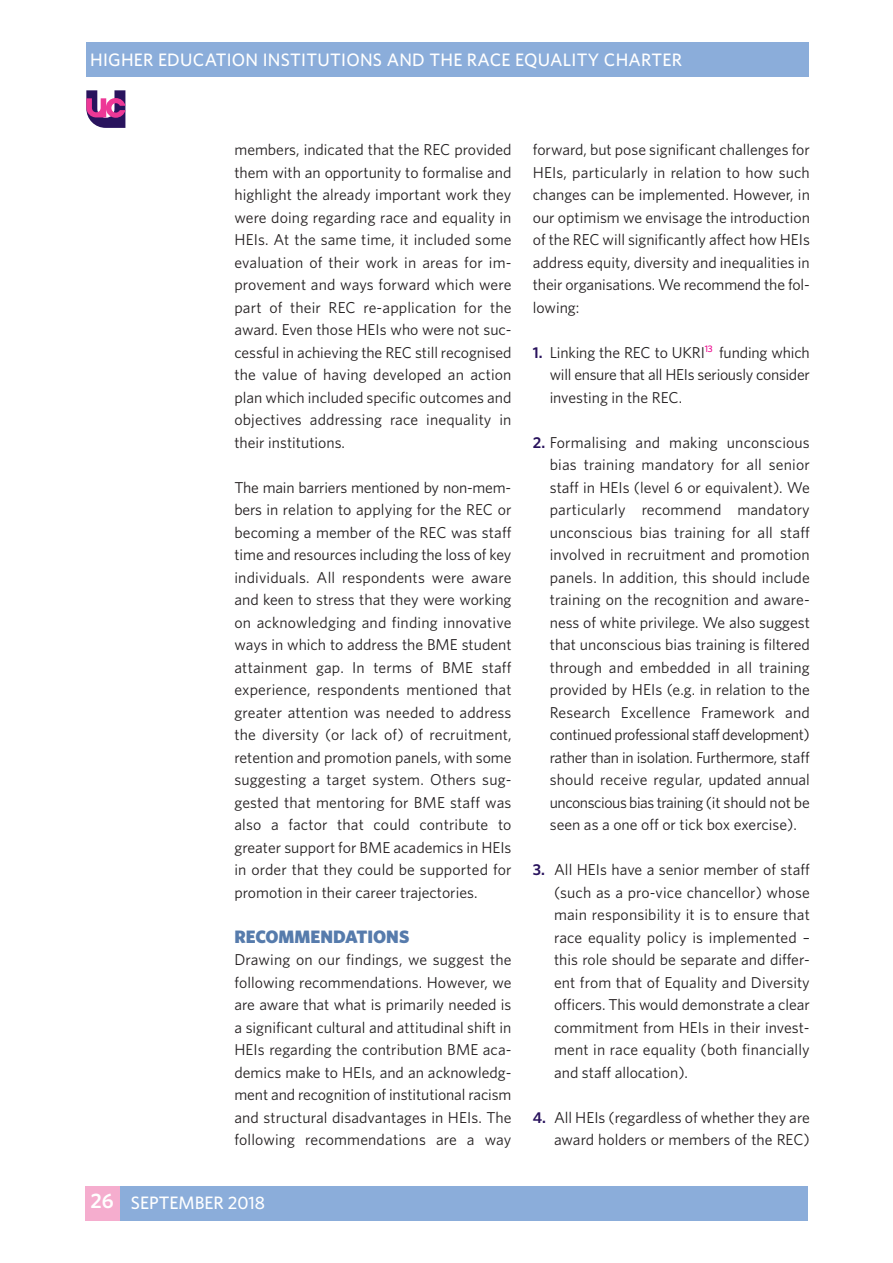
<style>
.page{position:relative;width:893px;height:1263px;background:#fff}
.page>*{position:absolute;margin:0;border:0;box-sizing:border-box;transform-origin:0 0}
.t1{font:600 21px "Whitney";color:#fff}
.t2{font:500 18px "Whitney";letter-spacing:.015em;color:#fff}
.t3{font:900 18px "Whitney";color:#567bac}
.t4{font:15.75px/22.5px "Whitney";color:#231f20;text-align:justify}
.s1{font-weight:600;color:#29135d}
</style>
<div class="page">
<div style="left:86px;top:43px;width:722px;height:34px;background:#8badda"></div>
<div style="left:119px;top:1186px;width:689px;height:34px;background:#8badda"></div>
<div style="left:85px;top:1186px;width:34px;height:34px;background:#f5adce"></div>
<svg style="left:86px;top:90px;width:39px;height:38px"></svg>
<p class="t2" style="left:90px;top:50px;width:593px">HIGHER EDUCATION INSTITUTIONS AND THE RACE EQUALITY CHARTER</p>
<h1 class="t1" style="left:90px;top:1188px;width:25px">26</h1>
<p class="t4" style="left:234px;top:138px;width:279px">members, indicated that the REC provided them with an opportunity to formalise and highlight the already important work they were doing regarding race and equality in HEIs. At the same time, it included some evaluation of their work in areas for im&shy;provement and ways forward which were part of their REC re-application for the award. Even those HEIs who were not suc&shy;cessful in achieving the REC still recognised the value of having developed an action plan which included specific outcomes and objectives addressing race inequality in their institutions.</p>
<p class="t4" style="left:234px;top:476px;width:279px">The main barriers mentioned by non-mem&shy;bers in relation to applying for the REC or becoming a member of the REC was staff time and resources including the loss of key individuals. All respondents were aware and keen to stress that they were working on acknowledging and finding innovative ways in which to address the BME student attainment gap. In terms of BME staff experience, respondents mentioned that greater attention was needed to address the diversity (or lack of) of recruitment, retention and promotion panels, with some suggesting a target system. Others sug&shy;gested that mentoring for BME staff was also a factor that could contribute to greater support for BME academics in HEIs in order that they could be supported for promotion in their career trajectories.</p>
<p class="t3" style="left:234px;top:926px;width:176px">RECOMMENDATIONS</p>
<p class="t4" style="left:234px;top:948px;width:279px">Drawing on our findings, we suggest the following recommendations. However, we are aware that what is primarily needed is a significant cultural and attitudinal shift in HEIs regarding the contribution BME aca&shy;demics make to HEIs, and an acknowledg&shy;ment and recognition of institutional racism and structural disadvantages in HEIs. The following recommendations are a way</p>
<p class="t2" style="left:131px;top:1192px;width:136px">SEPTEMBER 2018</p>
<p class="t4" style="left:533px;top:138px;width:279px">forward, but pose significant challenges for HEIs, particularly in relation to how such changes can be implemented. However, in our optimism we envisage the introduction of the REC will significantly affect how HEIs address equity, diversity and inequalities in their organisations. We recommend the fol&shy;lowing:</p>
<p class="t4" style="left:550px;top:341px;width:262px;text-indent:-17px"><span class="s1">1.</span> Linking the REC to UKRI<sup>13</sup> funding which will ensure that all HEIs seriously consider investing in the REC.</p>
<p class="t4" style="left:550px;top:431px;width:262px;text-indent:-17px"><span class="s1">2.</span> Formalising and making unconscious bias training mandatory for all senior staff in HEIs (level 6 or equivalent). We particularly recommend mandatory unconscious bias training for all staff involved in recruitment and promotion panels. In addition, this should include training on the recognition and aware&shy;ness of white privilege. We also suggest that unconscious bias training is filtered through and embedded in all training provided by HEIs (e.g. in relation to the Research Excellence Framework and continued professional staff development) rather than in isolation. Furthermore, staff should receive regular, updated annual unconscious bias training (it should not be seen as a one off or tick box exercise).</p>
<p class="t4" style="left:554px;top:858px;width:257px;text-indent:-21px"><span class="s1">3.</span> All HEIs have a senior member of staff (such as a pro-vice chancellor) whose main responsibility it is to ensure that race equality policy is implemented – this role should be separate and differ&shy;ent from that of Equality and Diversity officers. This would demonstrate a clear commitment from HEIs in their invest&shy;ment in race equality (both financially and staff allocation).</p>
<p class="t4" style="left:533px;top:1106px;width:279px;text-align:right"><span class="s1">4.</span> All HEIs (regardless of whether they are award holders or members of the REC)</p>
</div>
